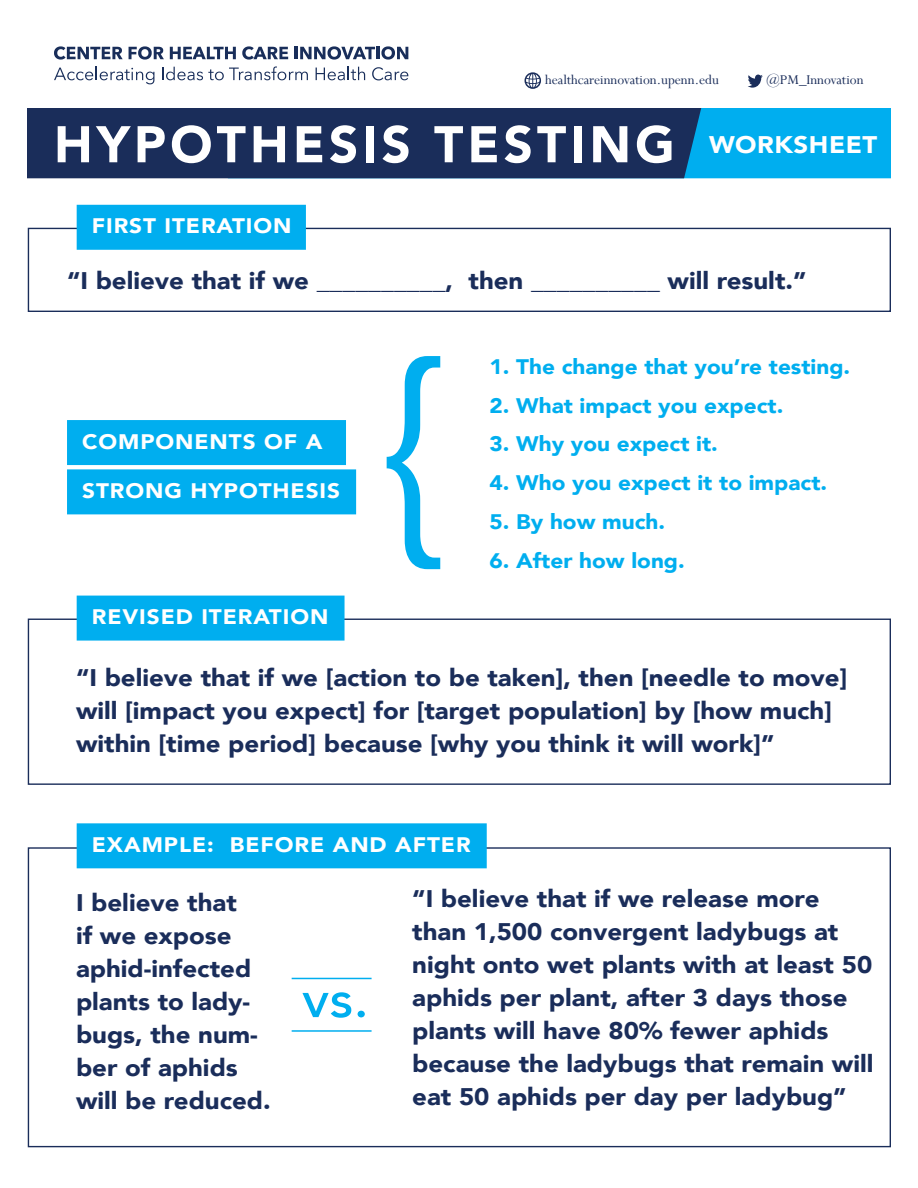
<style>
.page{position:relative;width:918px;height:1188px;background:#fff}
.page>*{position:absolute;margin:0;border:0;box-sizing:border-box;transform-origin:0 0}
.t1{font:300 240px "Avenir";color:#00aeef;scale:1.07 1}
.t2{font:900 51px "Avenir";letter-spacing:.08em;color:#fff}
.t3{font:500 51px "Avenir";color:#00aeef;scale:1.07 1}
.t4{font:900 24px/33px "Avenir";color:#1a2d5a;scale:1.07 1}
.t5{font:900 21px "Avenir";color:#00aeef;scale:1.07 1}
.t6{font:900 21px "Avenir";letter-spacing:.04em;color:#fff;scale:1.07 1}
.t7{font:15px "Perpetua";color:#1a2d5a}
</style>
<div class="page">
<div style="left:701px;top:108px;width:190px;height:70px;background:#00aeef"></div>
<div style="left:27px;top:108px;width:674px;height:70px;background:#1a2d5a"></div>
<div style="left:28px;top:228px;width:863px;height:84px;border:1px solid #1a2d5a"></div>
<div style="left:77px;top:205px;width:229px;height:45px;background:#00aeef"></div>
<div style="left:67px;top:420px;width:279px;height:45px;background:#00aeef"></div>
<div style="left:67px;top:469px;width:289px;height:45px;background:#00aeef"></div>
<div style="left:28px;top:619px;width:863px;height:166px;border:1px solid #1a2d5a"></div>
<div style="left:77px;top:596px;width:268px;height:45px;background:#00aeef"></div>
<div style="left:77px;top:823px;width:410px;height:45px;background:#00aeef"></div>
<svg style="left:748px;top:75px;width:15px;height:13px"></svg>
<svg style="left:525px;top:72px;width:16px;height:17px"></svg>
<svg style="left:54px;top:46px;width:69px;height:14px"></svg>
<svg style="left:129px;top:46px;width:35px;height:14px"></svg>
<svg style="left:170px;top:47px;width:66px;height:12px"></svg>
<svg style="left:242px;top:46px;width:46px;height:14px"></svg>
<svg style="left:295px;top:46px;width:113px;height:14px"></svg>
<svg style="left:54px;top:67px;width:100px;height:17px"></svg>
<svg style="left:162px;top:66px;width:146px;height:14px"></svg>
<svg style="left:316px;top:67px;width:49px;height:13px"></svg>
<svg style="left:372px;top:67px;width:36px;height:13px"></svg>
<hr style="left:292px;top:978px;width:80px;height:1px;background:#00aeef">
<hr style="left:292px;top:1030px;width:80px;height:2px;background:#00aeef">
<p class="t7" style="left:545px;top:71px;width:175px">healthcareinnovation.upenn.edu</p>
<p class="t7" style="left:766px;top:71px;width:99px">@PM_Innovation</p>
<h2 class="t2" style="left:54px;top:101px;width:825px">HYPOTHESIS TESTING <sup>WORKSHEET</sup></h2>
<p class="t6" style="left:92px;top:208px;width:188px">FIRST ITERATION</p>
<p class="t4" style="left:67px;top:263px;width:693px">“I believe that if we __________, then __________ will result.”</p>
<p class="t6" style="left:82px;top:423px;width:226px">COMPONENTS OF A</p>
<p class="t6" style="left:82px;top:473px;width:243px">STRONG HYPOTHESIS</p>
<p class="t6" style="left:92px;top:599px;width:223px">REVISED ITERATION</p>
<h1 class="t1" style="left:370px;top:307px;width:82px">{</h1>
<p class="t5" style="left:489px;top:349px;width:339px">1. The change that you’re testing.</p>
<p class="t5" style="left:489px;top:387px;width:276px">2. What impact you expect.</p>
<p class="t5" style="left:489px;top:426px;width:215px">3. Why you expect it.</p>
<p class="t5" style="left:489px;top:465px;width:317px">4. Who you expect it to impact.</p>
<p class="t5" style="left:489px;top:504px;width:166px">5. By how much.</p>
<p class="t5" style="left:489px;top:542px;width:184px">6. After how long.</p>
<p class="t4" style="left:76px;top:660px;width:722px">“I believe that if we [action to be taken], then [needle to move] will [impact you expect] for [target population] by [how much] within [time period] because [why you think it will work]”</p>
<p class="t6" style="left:92px;top:827px;width:356px">EXAMPLE: BEFORE AND AFTER</p>
<p class="t4" style="left:76px;top:885px;width:184px">I believe that<br>if we expose aphid-infected plants to lady&shy;bugs, the num&shy;ber of aphids will be reduced.</p>
<p class="t4" style="left:412px;top:882px;width:433px">“I believe that if we release more than 1,500 convergent ladybugs at night onto wet plants with at least 50 aphids per plant, after 3 days those plants will have 80% fewer aphids because the ladybugs that remain will eat 50 aphids per day per ladybug”</p>
<h2 class="t3" style="left:302px;top:955px;width:64px">vs.</h2>
</div>
